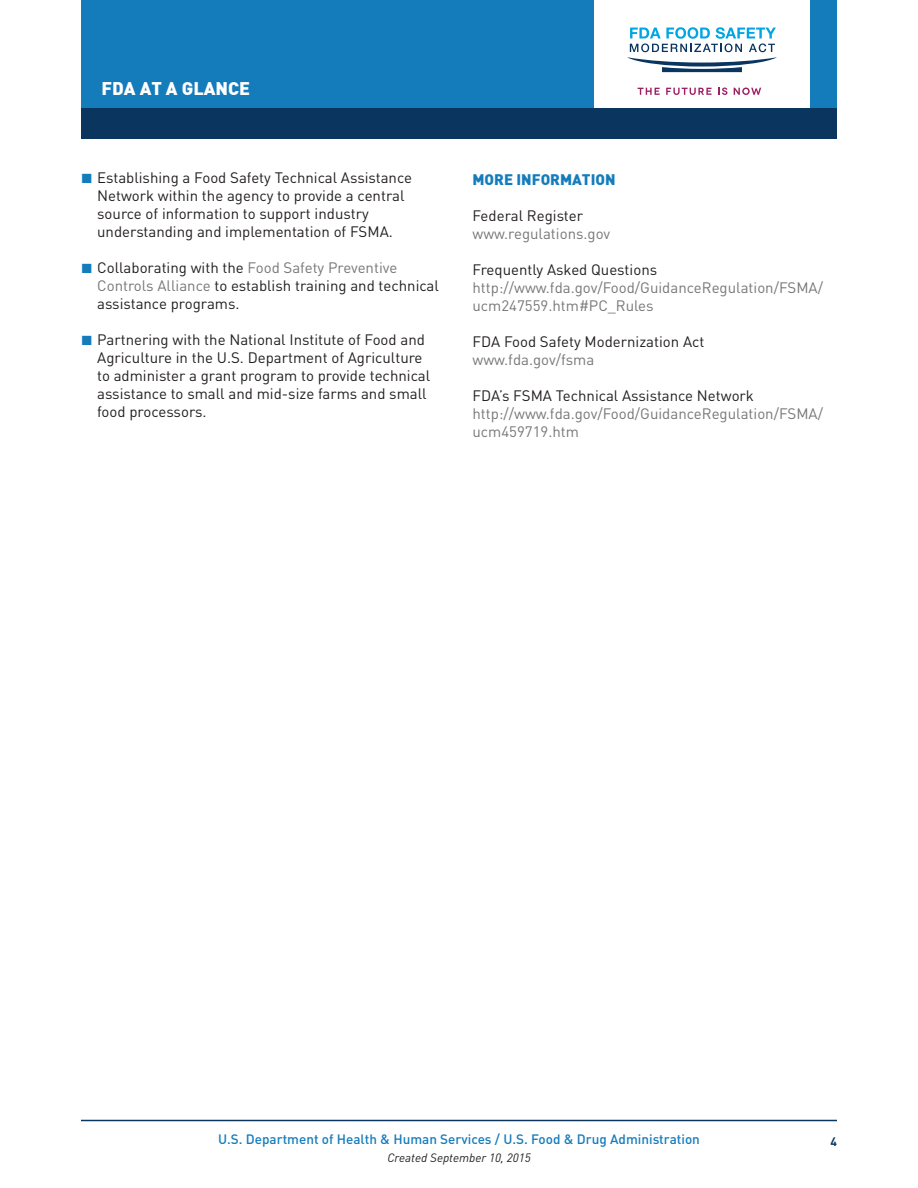
<style>
.page{position:relative;width:918px;height:1188px;background:#fff}
.page>*{position:absolute;margin:0;border:0;box-sizing:border-box;transform-origin:0 0}
.t1{font:900 18px "DIN";color:#fff}
.FSMA_body_copy{font:15px/18px "DIN";color:#231f20}
.FSMA_body_copy-2{font:15px/18px "DIN";color:#777779}
.FSMA_-_Non_numbered{font:900 15px "DIN";color:#157cbc}
.t2{font:500 13.5px "DIN";color:#157cbc}
.t3{font:italic 12px "DIN";color:#231f20}
.t4{font:12px "DIN Bold";color:#0a355e}
.s1{color:#777779}
.s2{color:#231f20}
</style>
<div class="page">
<div style="left:81px;top:0;width:756px;height:117px;background:#157cbc"></div>
<div style="left:594px;top:0;width:216px;height:108px;background:#fff"></div>
<div style="left:81px;top:108px;width:756px;height:30px;background:#0a355e"></div>
<hr style="left:81px;top:1120px;width:756px;height:1px;background:#0a355e">
<svg style="left:627px;top:27px;width:150px;height:45px"></svg>
<svg style="left:638px;top:88px;width:22px;height:7px"></svg>
<svg style="left:666px;top:88px;width:46px;height:7px"></svg>
<svg style="left:718px;top:88px;width:9px;height:7px"></svg>
<svg style="left:734px;top:88px;width:27px;height:7px"></svg>
<p class="t1" style="left:102px;top:77px;width:150px">FDA AT A GLANCE</p>
<p class="FSMA_body_copy" style="left:97px;top:169px;width:316px">Establishing a Food Safety Technical Assistance Network within the agency to provide a central source of information to support industry understanding and implementation of FSMA.</p>
<p class="FSMA_body_copy" style="left:97px;top:259px;width:343px">Collaborating with the <span class="s1">Food Safety Preventive<br>Controls Alliance</span> to establish training and technical assistance programs.</p>
<p class="FSMA_body_copy" style="left:97px;top:331px;width:334px">Partnering with the National Institute of Food and Agriculture in the U.S. Department of Agriculture to administer a grant program to provide technical assistance to small and mid-size farms and small food processors.</p>
<p class="FSMA_-_Non_numbered" style="left:472px;top:170px;width:145px">MORE INFORMATION</p>
<p class="FSMA_body_copy-2" style="left:472px;top:207px;width:139px"><span class="s2">Federal Register </span>www.regulations.gov</p>
<p class="FSMA_body_copy-2" style="left:472px;top:261px;width:352px"><span class="s2">Frequently Asked Questions </span>http://www.fda.gov/Food/GuidanceRegulation/FSMA/ ucm247559.htm#PC_Rules</p>
<p class="FSMA_body_copy" style="left:472px;top:333px;width:234px">FDA Food Safety Modernization Act <span class="s1">www.fda.gov/fsma</span></p>
<p class="FSMA_body_copy-2" style="left:472px;top:387px;width:352px"><span class="s2">FDA’s FSMA Technical Assistance Network </span>http://www.fda.gov/Food/GuidanceRegulation/FSMA/ ucm459719.htm</p>
<p class="t2" style="left:218px;top:1130px;width:483px">U.S. Department of Health &amp; Human Services / U.S. Food &amp; Drug Administration</p>
<p class="t4" style="left:830px;top:1134px;width:8px">4</p>
<p class="t3" style="left:387px;top:1150px;width:145px">Created September 10, 2015</p>
</div>
